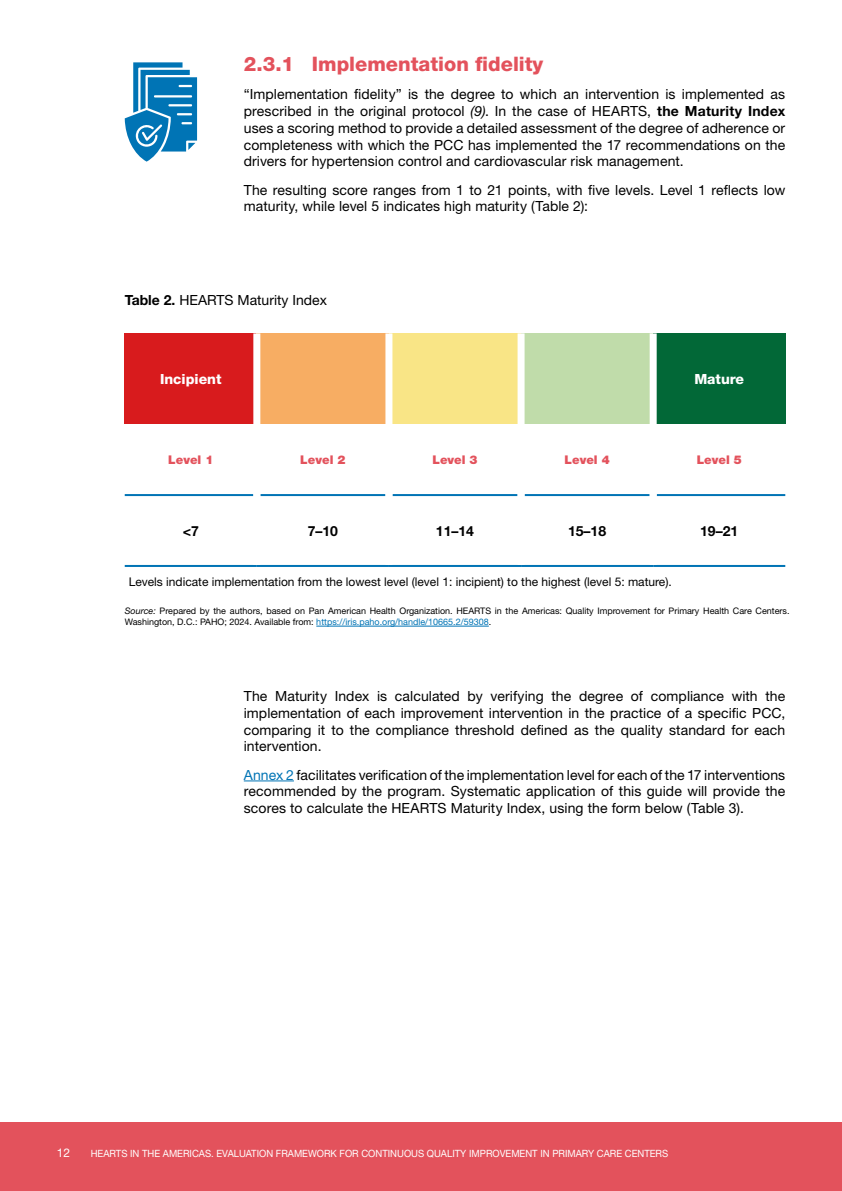
<style>
.page{position:relative;width:842px;height:1191px;background:#fff}
.page>*{position:absolute;margin:0;border:0;box-sizing:border-box;transform-origin:0 0}
.t1{font:800 20px "Helvetica Neue LT Std";color:#e3525c}
.t2{font:14px/16.8px "Helvetica Neue LT Std";letter-spacing:.005em;color:#000;text-align:justify}
.t3{font:700 14px "Helvetica Neue LT Std";color:#000}
.t4{font:800 14px "Helvetica Neue LT Std";color:#fff}
.t5{font:12px "Helvetica Neue LT Std";color:#000}
.t6{font:900 12px "Helvetica Neue LT Std";color:#e3525c}
.t7{font:12px "Helvetica Neue LT Std";color:#fff}
.t8{font:10px "Helvetica Neue LT Std";color:#fff;scale:.95 1}
.t9{font:9px/11px "Helvetica Neue LT Std";color:#000}
.s1{font-style:italic}
.s2{font-weight:700}
.s3{color:#0074b5}
</style>
<div class="page">
<div style="left:0;top:1123px;width:842px;height:68px;background:#e3525c"></div>
<div style="left:125px;top:333px;width:132px;height:91px;background:#d81b1d"></div>
<div style="left:257px;top:333px;width:132px;height:91px;background:#f7ad63"></div>
<div style="left:389px;top:333px;width:132px;height:91px;background:#f9e586"></div>
<div style="left:521px;top:333px;width:132px;height:91px;background:#c0dcaa"></div>
<div style="left:653px;top:333px;width:132px;height:91px;background:#026837"></div>
<div style="left:253px;top:333px;width:7px;height:91px;background:#fff"></div>
<div style="left:385px;top:333px;width:7px;height:91px;background:#fff"></div>
<div style="left:518px;top:333px;width:7px;height:91px;background:#fff"></div>
<div style="left:650px;top:333px;width:7px;height:91px;background:#fff"></div>
<hr style="left:125px;top:494px;width:128px;height:2px;background:#0074b5">
<hr style="left:260px;top:494px;width:125px;height:2px;background:#0074b5">
<hr style="left:392px;top:494px;width:126px;height:2px;background:#0074b5">
<hr style="left:525px;top:494px;width:125px;height:2px;background:#0074b5">
<hr style="left:657px;top:494px;width:128px;height:2px;background:#0074b5">
<hr style="left:125px;top:565px;width:132px;height:2px;background:#0074b5">
<hr style="left:257px;top:565px;width:132px;height:2px;background:#0074b5">
<hr style="left:389px;top:565px;width:132px;height:2px;background:#0074b5">
<hr style="left:521px;top:565px;width:132px;height:2px;background:#0074b5">
<hr style="left:653px;top:565px;width:132px;height:2px;background:#0074b5">
<hr style="left:244px;top:780px;width:50px;height:1px;background:#0074b5">
<svg style="left:125px;top:62px;width:72px;height:100px"></svg>
<hr style="left:316px;top:626px;width:173px;height:1px;background:#0074b5">
<h1 class="t1" style="left:244px;top:52px;width:301px">2.3.1 Implementation fidelity</h1>
<p class="t2" style="left:244px;top:86px;width:543px">“Implementation fidelity” is the degree to which an intervention is implemented as prescribed in the original protocol <span class="s1">(9)</span>. In the case of HEARTS, <span class="s2">the Maturity Index </span>uses a scoring method to provide a detailed assessment of the degree of adherence or completeness with which the PCC has implemented the 17 recommendations on the drivers for hypertension control and cardiovascular risk management.</p>
<p class="t2" style="left:244px;top:181px;width:543px">The resulting score ranges from 1 to 21 points, with five levels. Level 1 reflects low maturity, while level 5 indicates high maturity (Table 2):</p>
<p class="t2" style="left:125px;top:291px;width:204px"><span class="s2">Table 2.</span> HEARTS Maturity Index</p>
<p class="t4" style="left:160px;top:370px;width:63px">Incipient</p>
<p class="t4" style="left:694px;top:370px;width:51px">Mature</p>
<p class="t6" style="left:168px;top:452px;width:47px">Level 1</p>
<p class="t6" style="left:300px;top:452px;width:47px">Level 2</p>
<p class="t6" style="left:432px;top:452px;width:47px">Level 3</p>
<p class="t6" style="left:564px;top:452px;width:47px">Level 4</p>
<p class="t6" style="left:697px;top:452px;width:47px">Level 5</p>
<p class="t3" style="left:183px;top:522px;width:18px">&lt;7</p>
<p class="t3" style="left:308px;top:522px;width:32px">7–10</p>
<p class="t3" style="left:436px;top:522px;width:40px">11–14</p>
<p class="t3" style="left:568px;top:522px;width:40px">15–18</p>
<p class="t3" style="left:700px;top:522px;width:40px">19–21</p>
<p class="t5" style="left:129px;top:574px;width:545px">Levels indicate implementation from the lowest level (level 1: incipient) to the highest (level 5: mature).</p>
<p class="t9" style="left:125px;top:605px;width:666px"><span class="s1">Source:</span> Prepared by the authors, based on Pan American Health Organization. HEARTS in the Americas: Quality Improvement for Primary Health Care Centers.<br>Washington, D.C.: PAHO; 2024. Available from: <span class="s3">https://iris.paho.org/handle/10665.2/59308</span>.</p>
<p class="t2" style="left:244px;top:687px;width:543px">The Maturity Index is calculated by verifying the degree of compliance with the implementation of each improvement intervention in the practice of a specific PCC, comparing it to the compliance threshold defined as the quality standard for each intervention.</p>
<p class="t2" style="left:244px;top:766px;width:543px"><span class="s3">Annex 2</span> facilitates verification of the implementation level for each of the 17 interventions recommended by the program. Systematic application of this guide will provide the scores to calculate the HEARTS Maturity Index, using the form below (Table 3).</p>
<p class="t7" style="left:57px;top:1145px;width:15px">12</p>
<p class="t8" style="left:91px;top:1147px;width:609px">HEARTS IN THE AMERICAS. EVALUATION FRAMEWORK FOR CONTINUOUS QUALITY IMPROVEMENT IN PRIMARY CARE CENTERS</p>
</div>
